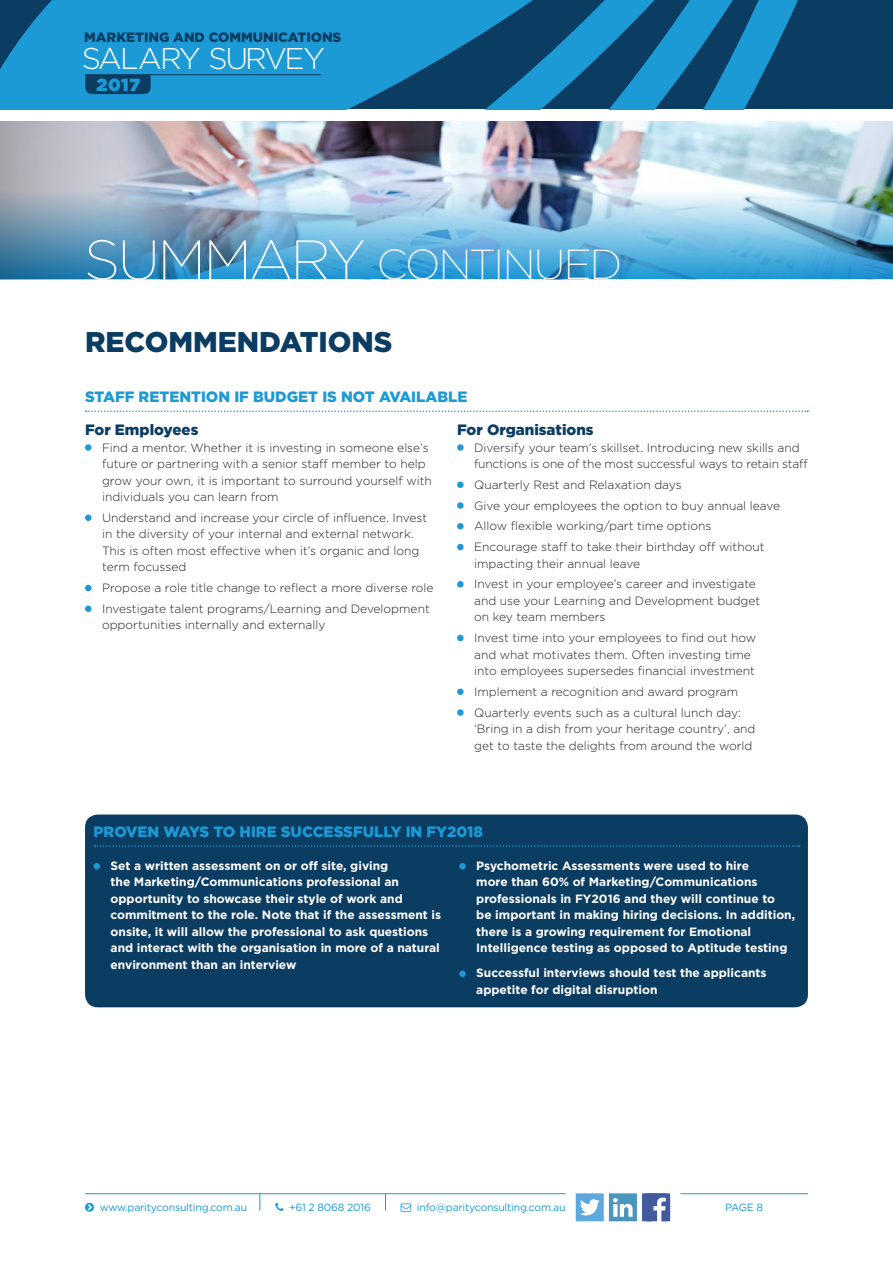
<style>
.page{position:relative;width:893px;height:1263px;background:#fff}
.page>*{position:absolute;margin:0;border:0;box-sizing:border-box;transform-origin:0 0}
.t1{font:200 41.85px "Gotham";letter-spacing:-.04em;color:#fff}
.t2{font:300 30px "Gotham";letter-spacing:-.08em;color:#fff}
.t3{font:900 28.5px "Gotham";color:#0b3c61}
.t4{font:900 17.55px "Gotham";color:#1c9ad6}
.t5{font:900 15px "Gotham";color:#1c9ad6}
.t6{font:900 15px "Gotham";color:#0b3c61}
.t7{font:900 13.5px "Gotham";color:#0b3c61}
.t8{font:300 12px/16.5px "Gotham";color:#231f20}
.t9{font:700 12px/16.5px "Gotham";color:#fff}
.t10{font:10.5px "Gotham";letter-spacing:-.02em;color:#1c9ad6}
.s1{font-size:55.8px}
</style>
<div class="page">
<hr style="left:680px;top:1193px;width:128px;height:1px;background:#1c9ad6">
<hr style="left:85px;top:1193px;width:481px;height:1px;background:#1c9ad6">
<svg style="left:259px;top:1194px;width:1px;height:16px"></svg>
<svg style="left:385px;top:1194px;width:1px;height:16px"></svg>
<svg style="left:576px;top:1193px;width:94px;height:28px"></svg>
<img style="left:0;top:121px;width:893px;height:60px">
<div style="left:0;top:0;width:893px;height:109px;background:#0b3c61"></div>
<svg style="left:615px;top:0;width:183px;height:109px"></svg>
<svg style="left:0;top:0;width:615px;height:109px;fill:#1c9ad6"></svg>
<hr style="left:85px;top:74px;width:236px;height:1px;background:#0b3c61">
<svg style="left:85px;top:75px;width:66px;height:19px"></svg>
<img style="left:0;top:181px;width:893px;height:98px">
<svg style="left:86px;top:410px;width:722px;height:2px"></svg>
<div style="left:85px;top:444px;width:7px;height:7px;background:#1c9ad6;border-radius:50%"></div>
<div style="left:85px;top:514px;width:7px;height:7px;background:#1c9ad6;border-radius:50%"></div>
<div style="left:85px;top:585px;width:7px;height:6px;background:#1c9ad6;border-radius:50%"></div>
<div style="left:85px;top:605px;width:7px;height:7px;background:#1c9ad6;border-radius:50%"></div>
<div style="left:457px;top:444px;width:7px;height:7px;background:#1c9ad6;border-radius:50%"></div>
<div style="left:457px;top:481px;width:7px;height:7px;background:#1c9ad6;border-radius:50%"></div>
<div style="left:457px;top:502px;width:7px;height:7px;background:#1c9ad6;border-radius:50%"></div>
<div style="left:457px;top:523px;width:7px;height:6px;background:#1c9ad6;border-radius:50%"></div>
<div style="left:457px;top:544px;width:7px;height:6px;background:#1c9ad6;border-radius:50%"></div>
<div style="left:457px;top:581px;width:7px;height:6px;background:#1c9ad6;border-radius:50%"></div>
<div style="left:457px;top:635px;width:7px;height:6px;background:#1c9ad6;border-radius:50%"></div>
<div style="left:457px;top:688px;width:7px;height:7px;background:#1c9ad6;border-radius:50%"></div>
<div style="left:457px;top:709px;width:7px;height:7px;background:#1c9ad6;border-radius:50%"></div>
<div style="left:85px;top:814px;width:723px;height:193px;background:#0b3c61;border-radius:13px"></div>
<svg style="left:94px;top:845px;width:706px;height:2px"></svg>
<svg style="left:94px;top:863px;width:6px;height:6px"></svg>
<div style="left:459px;top:863px;width:7px;height:6px;background:#1c9ad6;border-radius:50%"></div>
<div style="left:459px;top:970px;width:7px;height:7px;background:#1c9ad6;border-radius:50%"></div>
<p class="t7" style="left:84px;top:28px;width:259px">MARKETING AND COMMUNICATIONS</p>
<h2 class="t2" style="left:82px;top:39px;width:245px">SALARY SURVEY</h2>
<h3 class="t4" style="left:96px;top:72px;width:45px">2017</h3>
<h1 class="t1" style="left:84px;top:239px;width:540px"><span class="s1">SUMMARY</span> CONTINUED</h1>
<h3 class="t3" style="left:85px;top:323px;width:309px">RECOMMENDATIONS</h3>
<p class="t5" style="left:85px;top:386px;width:384px">STAFF RETENTION IF BUDGET IS NOT AVAILABLE</p>
<p class="t6" style="left:85px;top:419px;width:115px">For Employees</p>
<p class="t8" style="left:102px;top:439px;width:331px">Find a mentor. Whether it is investing in someone else’s future or partnering with a senior staff member to help grow your own, it is important to surround yourself with individuals you can learn from</p>
<p class="t8" style="left:102px;top:509px;width:327px">Understand and increase your circle of influence. Invest in the diversity of your internal and external network.<br>This is often most effective when it’s organic and long term focussed</p>
<p class="t8" style="left:102px;top:577px;width:333px;line-height:20.7px">Propose a role title change to reflect a more diverse role<br>Investigate talent programs/Learning and Development</p>
<p class="t8" style="left:102px;top:616px;width:225px">opportunities internally and externally</p>
<p class="t6" style="left:457px;top:419px;width:138px">For Organisations</p>
<p class="t8" style="left:474px;top:439px;width:335px">Diversify your team’s skillset. Introducing new skills and functions is one of the most successful ways to retain staff</p>
<p class="t8" style="left:474px;top:474px;width:308px;line-height:20.7px">Quarterly Rest and Relaxation days<br>Give your employees the option to buy annual leave Allow flexible working/part time options<br>Encourage staff to take their birthday off without</p>
<p class="t8" style="left:474px;top:553px;width:283px;line-height:20.7px">impacting their annual leave<br>Invest in your employee’s career and investigate</p>
<p class="t8" style="left:474px;top:592px;width:288px">and use your Learning and Development budget on key team members</p>
<p class="t8" style="left:474px;top:629px;width:283px">Invest time into your employees to find out how and what motivates them. Often investing time into employees supersedes financial investment</p>
<p class="t8" style="left:474px;top:681px;width:268px;line-height:20.7px">Implement a recognition and award program<br>Quarterly events such as a cultural lunch day:</p>
<p class="t8" style="left:474px;top:720px;width:283px">‘Bring in a dish from your heritage country’, and get to taste the delights from around the world</p>
<p class="t5" style="left:94px;top:821px;width:391px">PROVEN WAYS TO HIRE SUCCESSFULLY IN FY2018</p>
<p class="t9" style="left:111px;top:857px;width:332px">Set a written assessment on or off site, giving<br>the Marketing/Communications professional an opportunity to showcase their style of work and commitment to the role. Note that if the assessment is onsite, it will allow the professional to ask questions and interact with the organisation in more of a natural environment than an interview</p>
<p class="t9" style="left:476px;top:857px;width:320px">Psychometric Assessments were used to hire<br>more than 60% of Marketing/Communications professionals in FY2016 and they will continue to<br>be important in making hiring decisions. In addition, there is a growing requirement for Emotional Intelligence testing as opposed to Aptitude testing</p>
<p class="t9" style="left:476px;top:964px;width:292px">Successful interviews should test the applicants appetite for digital disruption</p>
<p class="t10" style="left:100px;top:1200px;width:149px">www.parityconsulting.com.au</p>
<p class="t10" style="left:289px;top:1200px;width:83px">+61 2 8068 2016</p>
<p class="t10" style="left:417px;top:1200px;width:150px">info@parityconsulting.com.au</p>
<p class="t10" style="left:725px;top:1200px;width:40px">PAGE 8</p>
</div>
